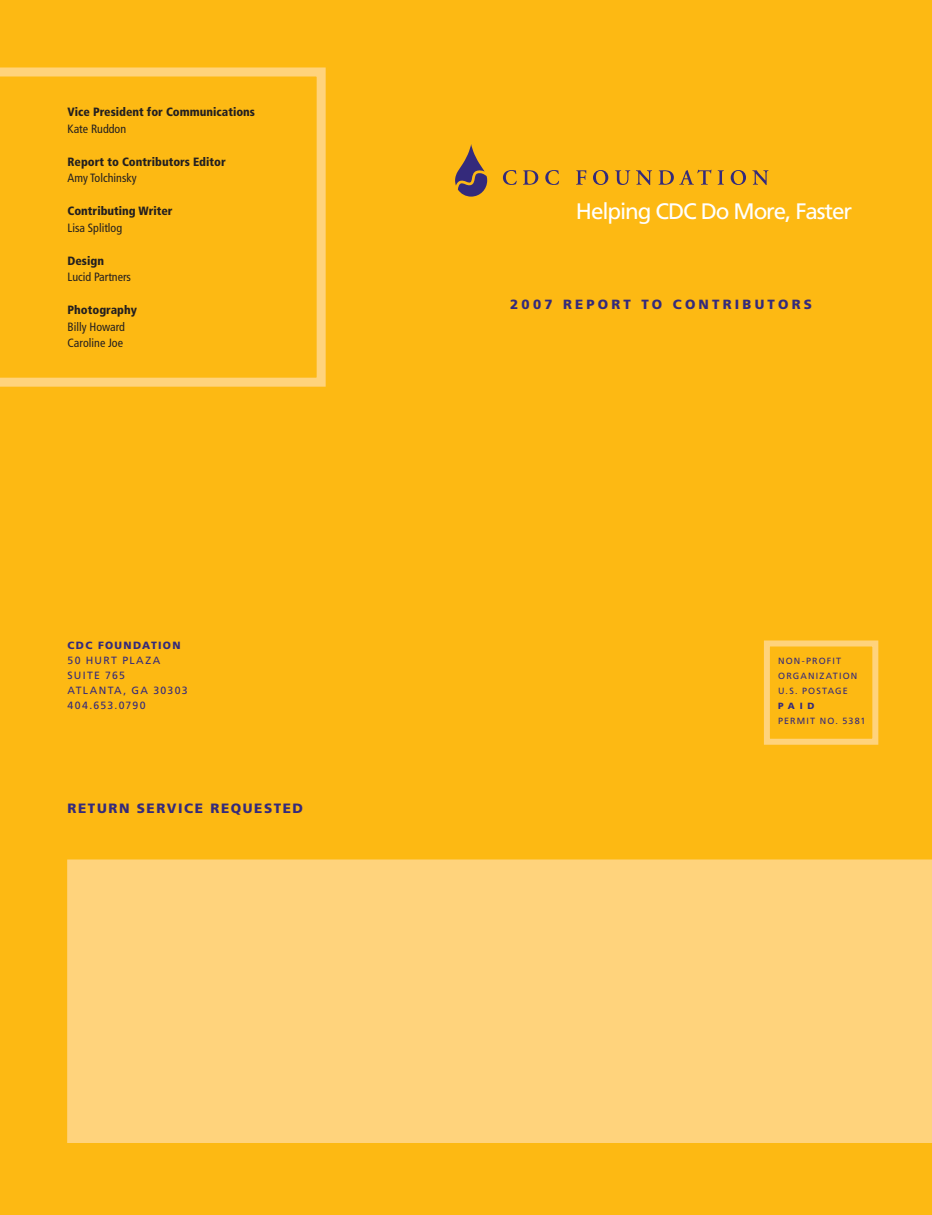
<style>
.page{position:relative;width:932px;height:1215px;background:#fdb913}
.page>*{position:absolute;margin:0;border:0;box-sizing:border-box;transform-origin:0 0}
.t1{font:22.35px "Frutiger LT Std";letter-spacing:-.05em;color:#fff}
.t2{font:900 13.5px "Frutiger LT Std";letter-spacing:.115em;color:#342a7b}
.t3{font:900 13.35px "Frutiger LT Std";letter-spacing:.24em;color:#342a7b}
.t4{font:900 condensed 12px "Frutiger LT Std";color:#231f20}
.t5{font:condensed 12px/16.5px "Frutiger LT Std";color:#231f20}
.t6{font:10.5px/15px "Frutiger LT Std";letter-spacing:.125em;color:#342a7b}
.t7{font:900 10.5px "Frutiger LT Std";letter-spacing:.12em;color:#342a7b}
.t8{font:9px/15px "Frutiger LT Std";letter-spacing:.125em;color:#342a7b}
.t9{font:900 9px "Frutiger LT Std";color:#342a7b}
</style>
<div class="page">
<div style="left:764px;top:640px;width:114px;height:105px;border:6px solid #ffd37c"></div>
<svg style="left:0;top:68px;width:326px;height:319px"></svg>
<svg style="left:503px;top:170px;width:13px;height:15px"></svg>
<svg style="left:523px;top:170px;width:15px;height:15px"></svg>
<svg style="left:545px;top:170px;width:14px;height:15px"></svg>
<svg style="left:576px;top:170px;width:10px;height:15px"></svg>
<svg style="left:593px;top:170px;width:15px;height:15px"></svg>
<svg style="left:615px;top:170px;width:15px;height:15px"></svg>
<svg style="left:636px;top:170px;width:16px;height:15px"></svg>
<svg style="left:658px;top:170px;width:53px;height:15px"></svg>
<svg style="left:717px;top:170px;width:6px;height:15px"></svg>
<svg style="left:730px;top:170px;width:16px;height:15px"></svg>
<svg style="left:752px;top:170px;width:16px;height:15px"></svg>
<svg style="left:455px;top:144px;width:32px;height:53px"></svg>
<div style="left:72px;top:864px;width:855px;height:274px;background:#ffd37c"></div>
<div style="left:67px;top:860px;width:865px;height:283px;border:9px solid #ffd37c"></div>
<p class="t4" style="left:68px;top:105px;width:189px">Vice President for Communications</p>
<p class="t5" style="left:68px;top:121px;width:60px">Kate Ruddon</p>
<p class="t4" style="left:68px;top:155px;width:160px">Report to Contributors Editor</p>
<p class="t5" style="left:68px;top:170px;width:71px">Amy Tolchinsky</p>
<p class="t4" style="left:68px;top:204px;width:106px">Contributing Writer</p>
<p class="t5" style="left:68px;top:220px;width:56px">Lisa Splitlog</p>
<p class="t4" style="left:68px;top:254px;width:38px">Design</p>
<p class="t5" style="left:68px;top:269px;width:65px">Lucid Partners</p>
<p class="t4" style="left:68px;top:303px;width:71px">Photography</p>
<p class="t5" style="left:68px;top:319px;width:59px">Billy Howard<br>Caroline Joe</p>
<h1 class="t1" style="left:576px;top:198px;width:278px">Helping CDC Do More, Faster</h1>
<p class="t3" style="left:510px;top:296px;width:303px">2007 REPORT TO CONTRIBUTORS</p>
<p class="t7" style="left:68px;top:639px;width:114px">CDC FOUNDATION</p>
<p class="t6" style="left:68px;top:653px;width:122px">50 HURT PLAZA<br>SUITE 765<br>ATLANTA, GA 30303<br>404.653.0790</p>
<p class="t8" style="left:778px;top:653px;width:81px">NON-PROFIT<br>ORGANIZATION<br>U.S. POSTAGE</p>
<p class="t9" style="left:778px;top:700px;width:38px">PAID</p>
<p class="t8" style="left:778px;top:713px;width:89px">PERMIT NO. 5381</p>
<p class="t2" style="left:68px;top:800px;width:237px">RETURN SERVICE REQUESTED</p>
</div>
